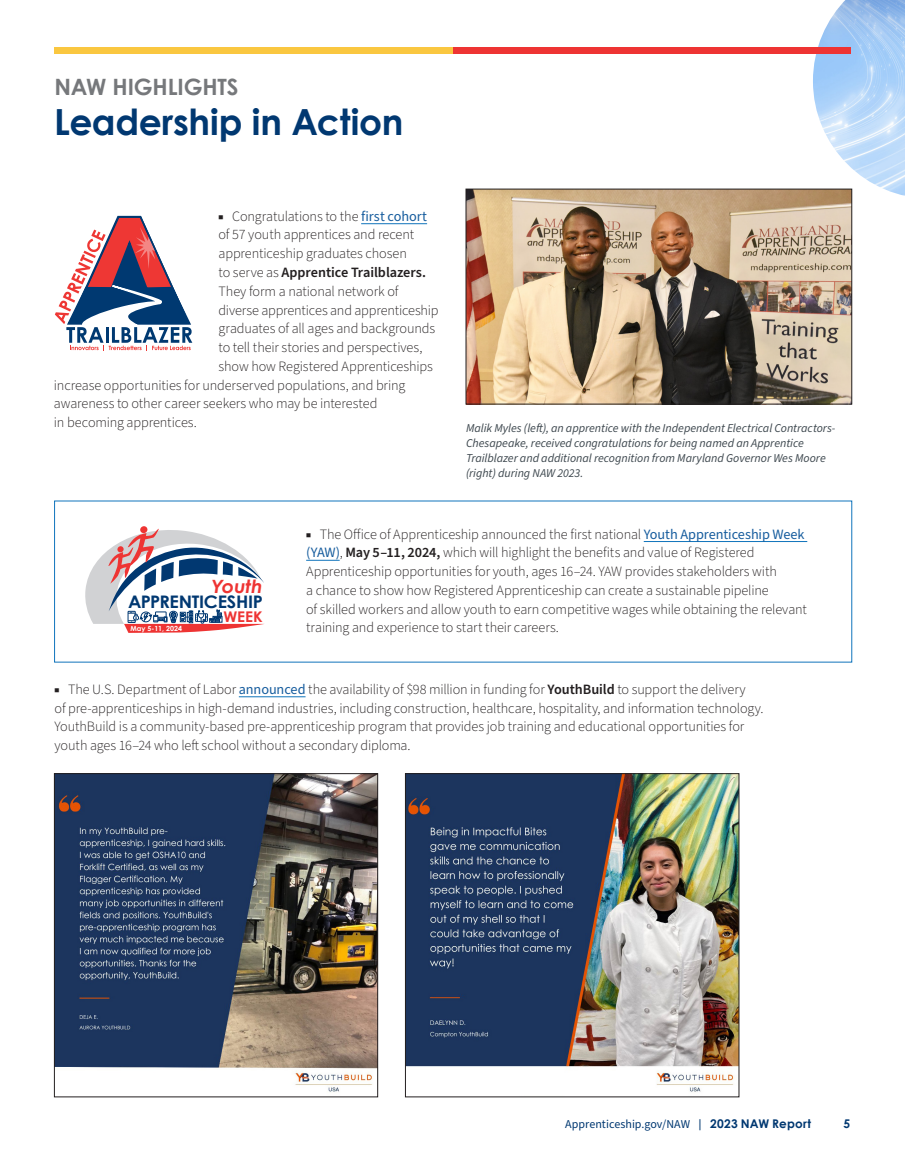
<style>
.page{position:relative;width:905px;height:1175px;background:#fff}
.page>*{position:absolute;margin:0;border:0;box-sizing:border-box;transform-origin:0 0}
.t1{font:700 36px "Century Gothic";letter-spacing:-.01em;color:#013871}
.t2{font:700 22.5px "Century Gothic";letter-spacing:-.01em;color:#76787b}
.t3{font:italic 700 18.3px "Century Gothic";color:#ee3433;scale:1.05 1}
.t4{font:700 17.25px "Century Gothic";letter-spacing:-.015em;color:#013871;scale:1.05 1}
.t5{font:700 14.7px "Century Gothic";color:#ee3433;scale:1.05 1}
.t6{font:300 14.25px/18.8px "Source Sans Pro";letter-spacing:-.01em;color:#231f20}
.t7{font:600 14.25px "Source Sans Pro";letter-spacing:-.005em;color:#231f20}
.Photo_Caption{font:italic 12px/15px "Source Sans Pro";color:#3d474e}
.t8{font:12px "Source Sans Pro";color:#013871}
.t9{font:700 12px "Century Gothic";color:#013871}
.t10{font:700 7.05px "Century Gothic";color:#fff}
.s1{font-weight:700}
.s2{font-weight:400;color:#175d9e}
.s3{font-weight:300}
.s4{font-weight:600}
.s5{font-family:"Century Gothic";font-weight:700}
</style>
<div class="page">
<img style="left:813px;top:0;width:91px;height:199px">
<div style="left:451px;top:47px;width:399px;height:7px;background:#ee3433"></div>
<div style="left:54px;top:47px;width:398px;height:7px;background:#fac740"></div>
<img style="left:56px;top:775px;width:320px;height:317px">
<div style="left:54px;top:773px;width:324px;height:324px;border:1px solid #231f20"></div>
<img style="left:407px;top:775px;width:330px;height:317px">
<div style="left:405px;top:773px;width:334px;height:324px;border:1px solid #231f20"></div>
<svg style="left:55px;top:215px;width:137px;height:136px"></svg>
<img style="left:467px;top:191px;width:383px;height:211px">
<div style="left:465px;top:189px;width:387px;height:215px;border:1px solid #231f20"></div>
<svg style="left:85px;top:526px;width:179px;height:107px"></svg>
<hr style="left:643px;top:541px;width:164px;height:1px;background:#1074bc">
<hr style="left:306px;top:560px;width:34px;height:1px;background:#1074bc">
<hr style="left:361px;top:223px;width:66px;height:1px;background:#1074bc">
<hr style="left:239px;top:696px;width:66px;height:1px;background:#1074bc">
<h2 class="t2" style="left:55px;top:69px;width:185px">NAW HIGHLIGHTS</h2>
<h2 class="t1" style="left:54px;top:95px;width:351px">Leadership in Action</h2>
<p class="t6" style="left:218px;top:207px;width:210px"><span class="s1">▪</span> Congratulations to the <span class="s2">first cohort</span></p>
<p class="t6" style="left:218px;top:226px;width:197px">of 57 youth apprentices and recent</p>
<p class="t6" style="left:218px;top:244px;width:190px">apprenticeship graduates chosen</p>
<p class="t7" style="left:218px;top:263px;width:209px"><span class="s3">to serve as</span> Apprentice Trailblazers.</p>
<p class="t6" style="left:218px;top:282px;width:181px">They form a national network of</p>
<p class="t6" style="left:218px;top:301px;width:221px">diverse apprentices and apprenticeship</p>
<p class="t6" style="left:218px;top:319px;width:218px">graduates of all ages and backgrounds</p>
<p class="t6" style="left:218px;top:338px;width:205px">to tell their stories and perspectives,</p>
<p class="t6" style="left:218px;top:357px;width:216px">show how Registered Apprenticeships</p>
<p class="t6" style="left:54px;top:376px;width:353px">increase opportunities for underserved populations, and bring</p>
<p class="t6" style="left:54px;top:394px;width:325px">awareness to other career seekers who may be interested</p>
<p class="t6" style="left:54px;top:413px;width:144px">in becoming apprentices.</p>
<p class="Photo_Caption" style="left:466px;top:421px;width:371px">Malik Myles (left), an apprentice with the Independent Electrical Contractors-Chesapeake, received congratulations for being named an Apprentice Trailblazer and additional recognition from Maryland Governor Wes Moore (right) during NAW 2023.</p>
<p class="t3" style="left:212px;top:572px;width:50px">Youth</p>
<p class="t5" style="left:223px;top:605px;width:39px">WEEK</p>
<p class="t4" style="left:128px;top:588px;width:130px">APPRENTICESHIP</p>
<p class="t10" style="left:130px;top:622px;width:53px">May 5-11, 2024</p>
<p class="t6" style="left:306px;top:525px;width:502px"><span class="s1">▪</span> The Office of Apprenticeship announced the first national <span class="s2">Youth Apprenticeship Week (YAW)</span>, <span class="s4">May 5–11, 2024,</span> which will highlight the benefits and value of Registered Apprenticeship opportunities for youth, ages 16–24. YAW provides stakeholders with<br>a chance to show how Registered Apprenticeship can create a sustainable pipeline<br>of skilled workers and allow youth to earn competitive wages while obtaining the relevant training and experience to start their careers.</p>
<p class="t6" style="left:55px;top:680px;width:710px"><span class="s1">▪</span> The U.S. Department of Labor <span class="s2">announced</span> the availability of $98 million in funding for <span class="s4">YouthBuild</span> to support the delivery<br>of pre-apprenticeships in high-demand industries, including construction, healthcare, hospitality, and information technology.<br>YouthBuild is a community-based pre-apprenticeship program that provides job training and educational opportunities for youth ages 16–24 who left school without a secondary diploma.</p>
<p class="t8" style="left:565px;top:1116px;width:247px">Apprenticeship.gov/NAW <span class="s5">| 2023 NAW Report</span></p>
<p class="t9" style="left:843px;top:1114px;width:8px">5</p>
</div>
